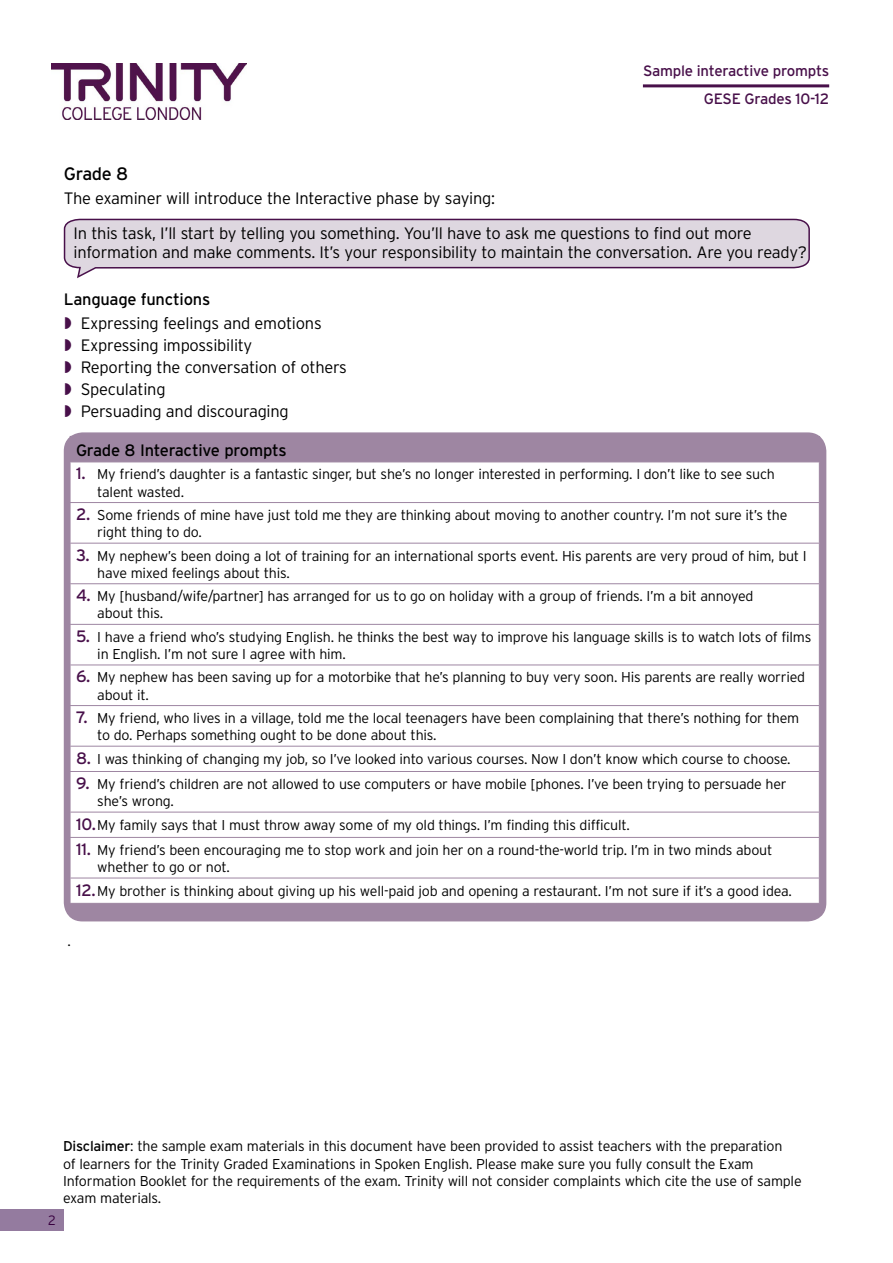
<style>
.page{position:relative;width:893px;height:1263px;background:#fff}
.page>*{position:absolute;margin:0;border:0;box-sizing:border-box;transform-origin:0 0}
.t1{font:18px "Interstate";letter-spacing:-.015em;color:#000}
.t2{font:300 16.5px/21.9px "Interstate";letter-spacing:-.015em;color:#000}
.t3{font:16.5px "Interstate";letter-spacing:-.015em;color:#000}
.t4{font:15px/28.2px "Interstate";letter-spacing:-.015em;color:#48104a;text-align:right}
.t5{font:300 14.25px/17.1px "Interstate";letter-spacing:-.015em;color:#000}
.t6{font:300 13.5px "Interstate";color:#38003f}
.s1{font-weight:400;font-size:16.5px;color:#48104a}
.s2{font-weight:400}
</style>
<div class="page">
<svg style="left:63px;top:218px;width:747px;height:61px"></svg>
<div style="left:65px;top:433px;width:761px;height:488px;background:#9e86a2;border-radius:18px"></div>
<div style="left:71px;top:463px;width:748px;height:440px;background:#fff"></div>
<hr style="left:70px;top:436px;width:750px;height:1px;background:#9e86a2">
<hr style="left:70px;top:502px;width:750px;height:1px;background:#9e86a2">
<hr style="left:70px;top:543px;width:750px;height:1px;background:#9e86a2">
<hr style="left:70px;top:583px;width:750px;height:1px;background:#9e86a2">
<hr style="left:70px;top:624px;width:750px;height:1px;background:#9e86a2">
<hr style="left:70px;top:665px;width:750px;height:1px;background:#9e86a2">
<hr style="left:70px;top:705px;width:750px;height:1px;background:#9e86a2">
<hr style="left:70px;top:746px;width:750px;height:1px;background:#9e86a2">
<svg style="left:70px;top:746px;width:1px;height:25px"></svg>
<hr style="left:70px;top:771px;width:750px;height:1px;background:#9e86a2">
<hr style="left:70px;top:812px;width:750px;height:1px;background:#9e86a2">
<svg style="left:70px;top:812px;width:1px;height:25px"></svg>
<hr style="left:70px;top:837px;width:750px;height:1px;background:#9e86a2">
<hr style="left:70px;top:878px;width:750px;height:1px;background:#9e86a2">
<svg style="left:70px;top:878px;width:1px;height:25px"></svg>
<img style="left:51px;top:64px;width:195px;height:55px">
<hr style="left:643px;top:84px;width:186px;height:3px;background:#48104a">
<div style="left:0;top:1210px;width:64px;height:21px;background:#947b9f"></div>
<p class="t4" style="left:643px;top:56px;width:188px">Sample interactive prompts<br>GESE Grades 10-12</p>
<p class="t1" style="left:64px;top:164px;width:66px">Grade 8</p>
<p class="t2" style="left:74px;top:181px;width:680px;line-height:34.2px;text-indent:-10px">The examiner will introduce the Interactive phase by saying:<br>In this task, I’ll start by telling you something. You’ll have to ask me questions to find out more</p>
<p class="t2" style="left:74px;top:242px;width:735px">information and make comments. It’s your responsibility to maintain the conversation. Are you ready?</p>
<p class="t3" style="left:64px;top:290px;width:148px">Language functions</p>
<p class="t2" style="left:81px;top:312px;width:268px">Expressing feelings and emotions<br>Expressing impossibility<br>Reporting the conversation of others<br>Speculating<br>Persuading and discouraging</p>
<p class="t3" style="left:76px;top:441px;width:212px">Grade 8 Interactive prompts</p>
<p class="t5" style="left:97px;top:466px;width:679px;text-indent:-21px"><span class="s1">1.</span> My friend’s daughter is a fantastic singer, but she’s no longer interested in performing. I don’t like to see such talent wasted.</p>
<p class="t5" style="left:97px;top:506px;width:692px;text-indent:-21px"><span class="s1">2.</span> Some friends of mine have just told me they are thinking about moving to another country. I’m not sure it’s the right thing to do.</p>
<p class="t5" style="left:97px;top:547px;width:711px;text-indent:-21px"><span class="s1">3.</span> My nephew’s been doing a lot of training for an international sports event. His parents are very proud of him, but I have mixed feelings about this.</p>
<p class="t5" style="left:97px;top:587px;width:658px;text-indent:-21px"><span class="s1">4.</span> My [husband/wife/partner] has arranged for us to go on holiday with a group of friends. I’m a bit annoyed about this.</p>
<p class="t5" style="left:97px;top:628px;width:716px;text-indent:-21px"><span class="s1">5.</span> I have a friend who’s studying English. he thinks the best way to improve his language skills is to watch lots of films in English. I’m not sure I agree with him.</p>
<p class="t5" style="left:97px;top:669px;width:709px;text-indent:-21px"><span class="s1">6.</span> My nephew has been saving up for a motorbike that he’s planning to buy very soon. His parents are really worried about it.</p>
<p class="t5" style="left:97px;top:709px;width:703px;text-indent:-21px"><span class="s1">7.</span> My friend, who lives in a village, told me the local teenagers have been complaining that there’s nothing for them to do. Perhaps something ought to be done about this.</p>
<p class="t5" style="left:76px;top:750px;width:716px"><span class="s1">8.</span> I was thinking of changing my job, so I’ve looked into various courses. Now I don’t know which course to choose.</p>
<p class="t5" style="left:97px;top:775px;width:691px;text-indent:-21px"><span class="s1">9.</span> My friend’s children are not allowed to use computers or have mobile [phones. I’ve been trying to persuade her she’s wrong.</p>
<p class="t5" style="left:76px;top:816px;width:555px"><span class="s1">10.</span>My family says that I must throw away some of my old things. I’m finding this difficult.</p>
<p class="t5" style="left:97px;top:841px;width:676px;text-indent:-21px"><span class="s1">11.</span> My friend’s been encouraging me to stop work and join her on a round-the-world trip. I’m in two minds about whether to go or not.</p>
<p class="t5" style="left:76px;top:882px;width:717px"><span class="s1">12.</span>My brother is thinking about giving up his well-paid job and opening a restaurant. I’m not sure if it’s a good idea.</p>
<p class="t5" style="left:68px;top:933px;width:5px">.</p>
<p class="t6" style="left:48px;top:1212px;width:9px">2</p>
<p class="t5" style="left:63px;top:1138px;width:740px"><span class="s2">Disclaimer</span>: the sample exam materials in this document have been provided to assist teachers with the preparation<br>of learners for the Trinity Graded Examinations in Spoken English. Please make sure you fully consult the Exam Information Booklet for the requirements of the exam. Trinity will not consider complaints which cite the use of sample exam materials.</p>
</div>
